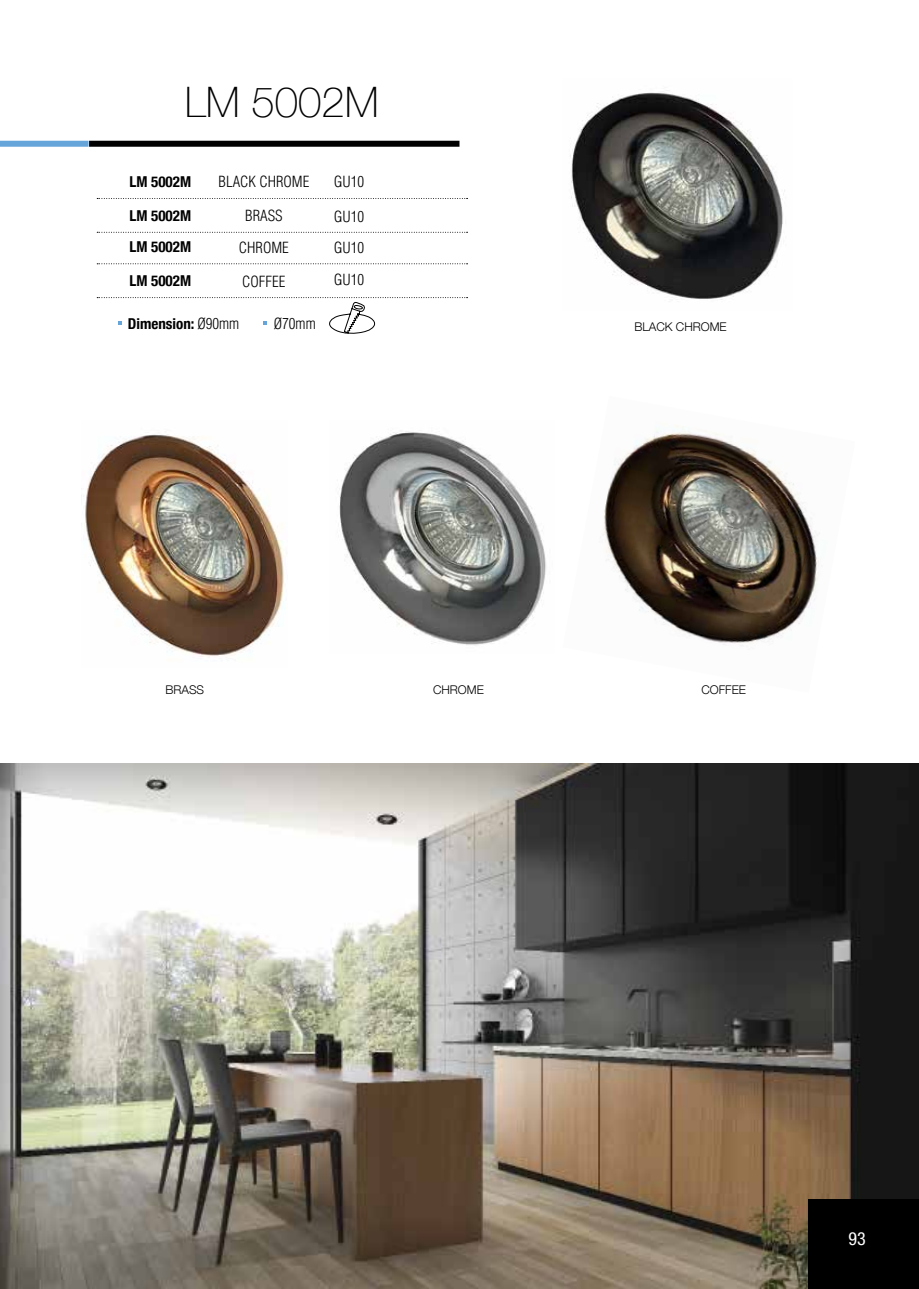
<style>
.page{position:relative;width:919px;height:1289px;background:#fff}
.page>*{position:absolute;margin:0;border:0;box-sizing:border-box;transform-origin:0 0}
.t1{font:100 42px "Helvetica Neue";color:#000}
.t2{font:condensed 18px "Helvetica Neue";color:#fff}
.t3{font:300 15px/30.8px "Helvetica Compressed";color:#000}
.t4{font:700 condensed 15px "Helvetica Neue";color:#000}
.t5{font:300 12px "Helvetica Neue";color:#000}
.s1{font-family:"Helvetica Compressed";font-weight:300;font-stretch:normal}
</style>
<div class="page">
<img style="left:0;top:763px;width:918px;height:525px">
<div style="left:89px;top:141px;width:370px;height:6px;background:#000"></div>
<div style="left:0;top:141px;width:89px;height:6px;background:#66a5da"></div>
<div style="left:808px;top:1199px;width:110px;height:89px;background:#000"></div>
<img style="left:570px;top:92px;width:215px;height:208px">
<img style="left:83px;top:434px;width:201px;height:223px">
<img style="left:339px;top:431px;width:207px;height:215px">
<img style="left:602px;top:425px;width:218px;height:221px">
<svg style="left:97px;top:198px;width:370px;height:1px"></svg>
<svg style="left:97px;top:263px;width:370px;height:1px"></svg>
<svg style="left:97px;top:232px;width:370px;height:1px"></svg>
<svg style="left:97px;top:297px;width:370px;height:37px"></svg>
<h1 class="t1" style="left:185px;top:70px;width:196px">LM 5002M</h1>
<p class="t4" style="left:129px;top:169px;width:63px">LM 5002M</p>
<p class="t4" style="left:129px;top:203px;width:63px">LM 5002M</p>
<p class="t4" style="left:129px;top:234px;width:63px">LM 5002M</p>
<p class="t4" style="left:129px;top:268px;width:63px">LM 5002M</p>
<p class="t3" style="left:218px;top:166px;width:92px">BLACK CHROME</p>
<p class="t3" style="left:334px;top:166px;width:31px">GU10</p>
<p class="t3" style="left:334px;top:201px;width:31px">GU10<br>GU10</p>
<p class="t3" style="left:334px;top:264px;width:31px">GU10</p>
<p class="t3" style="left:245px;top:200px;width:39px">BRASS</p>
<p class="t3" style="left:239px;top:232px;width:52px">CHROME</p>
<p class="t3" style="left:242px;top:266px;width:45px">COFFEE</p>
<p class="t4" style="left:128px;top:311px;width:113px">Dimension: <span class="s1">Ø90mm</span></p>
<p class="t3" style="left:274px;top:308px;width:43px">Ø70mm</p>
<p class="t5" style="left:634px;top:317px;width:94px">BLACK CHROME</p>
<p class="t5" style="left:165px;top:680px;width:40px">BRASS</p>
<p class="t5" style="left:433px;top:680px;width:52px">CHROME</p>
<p class="t5" style="left:701px;top:680px;width:46px">COFFEE</p>
<p class="t2" style="left:848px;top:1227px;width:19px">93</p>
</div>
